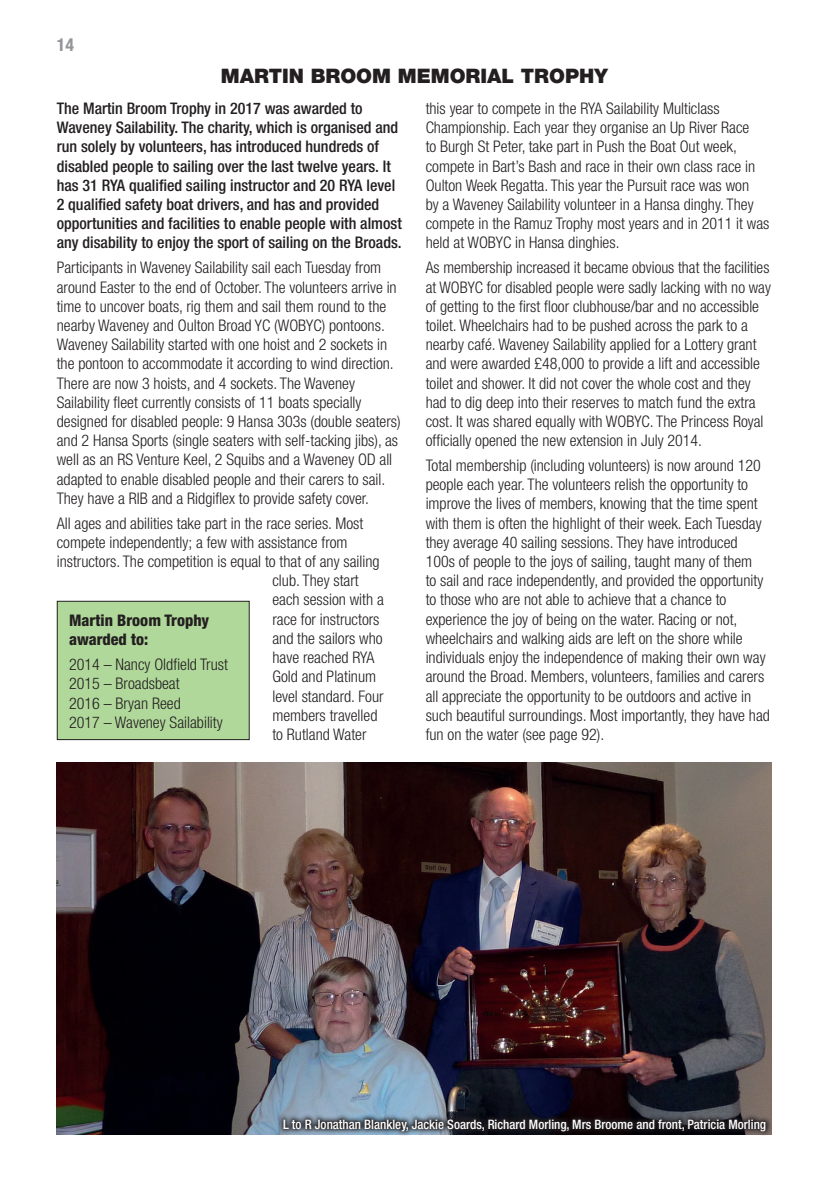
<style>
.page{position:relative;width:840px;height:1191px;background:#fff}
.page>*{position:absolute;margin:0;border:0;box-sizing:border-box;transform-origin:0 0}
.heading1_black{font:900 20px "Helvetica Neue";color:#231f20}
.t1{font:700 condensed 18px "Helvetica Neue";color:#939598}
.text{font:300 condensed 16px/19.2px "Helvetica Neue";color:#231f20}
.text-2{font:500 condensed 16px/19.2px "Helvetica Neue";color:#231f20}
.text_-_no_space_afte{font:300 condensed 16px "Helvetica Neue";color:#231f20}
.heading_2_black{font:800 condensed 16px/19.2px "Helvetica Neue";color:#231f20}
.photo_caption_white{font:500 condensed 13px "Helvetica Neue";color:#fff}
</style>
<div class="page">
<div style="left:57px;top:601px;width:192px;height:138px;background:#b1d89b"></div>
<div style="left:57px;top:601px;width:192px;height:139px;border:1px solid #231f20"></div>
<img style="left:57px;top:763px;width:714px;height:371px">
<svg style="left:277px;top:1113px;width:494px;height:23px;background:#3f4249"></svg>
<p class="t1" style="left:57px;top:30px;width:19px">14</p>
<p class="heading1_black" style="left:221px;top:64px;width:388px">MARTIN BROOM MEMORIAL TROPHY</p>
<p class="text-2" style="left:57px;top:98px;width:346px">The Martin Broom Trophy in 2017 was awarded to Waveney Sailability. The charity, which is organised and run solely by volunteers, has introduced hundreds of disabled people to sailing over the last twelve years. It has 31 RYA qualified sailing instructor and 20 RYA level 2 qualified safety boat drivers, and has and provided opportunities and facilities to enable people with almost any disability to enjoy the sport of sailing on the Broads.</p>
<p class="text" style="left:57px;top:258px;width:345px">Participants in Waveney Sailability sail each Tuesday from around Easter to the end of October. The volunteers arrive in time to uncover boats, rig them and sail them round to the nearby Waveney and Oulton Broad YC (WOBYC) pontoons.<br>Waveney Sailability started with one hoist and 2 sockets in the pontoon to accommodate it according to wind direction.<br>There are now 3 hoists, and 4 sockets. The Waveney Sailability fleet currently consists of 11 boats specially designed for disabled people: 9 Hansa 303s (double seaters) and 2 Hansa Sports (single seaters with self-tacking jibs), as well as an RS Venture Keel, 2 Squibs and a Waveney OD all adapted to enable disabled people and their carers to sail.<br>They have a RIB and a Ridgiflex to provide safety cover.</p>
<p class="text" style="left:57px;top:513px;width:308px">All ages and abilities take part in the race series. Most</p>
<p class="text" style="left:57px;top:532px;width:292px">compete independently; a few with assistance from</p>
<p class="text" style="left:57px;top:551px;width:324px">instructors. The competition is equal to that of any sailing</p>
<p class="text" style="left:272px;top:571px;width:88px">club. They start</p>
<p class="text" style="left:272px;top:590px;width:113px">each session with a</p>
<p class="text" style="left:272px;top:609px;width:108px">race for instructors</p>
<p class="text" style="left:272px;top:628px;width:112px">and the sailors who</p>
<p class="text" style="left:272px;top:647px;width:103px">have reached RYA</p>
<p class="text" style="left:272px;top:667px;width:105px">Gold and Platinum</p>
<p class="text" style="left:272px;top:686px;width:113px">level standard. Four</p>
<p class="text" style="left:272px;top:705px;width:106px">members travelled</p>
<p class="text" style="left:272px;top:724px;width:95px">to Rutland Water</p>
<p class="text" style="left:425px;top:99px;width:345px">this year to compete in the RYA Sailability Multiclass Championship. Each year they organise an Up River Race<br>to Burgh St Peter, take part in Push the Boat Out week, compete in Bart’s Bash and race in their own class race in Oulton Week Regatta. This year the Pursuit race was won<br>by a Waveney Sailability volunteer in a Hansa dinghy. They compete in the Ramuz Trophy most years and in 2011 it was held at WOBYC in Hansa dinghies.</p>
<p class="text" style="left:425px;top:258px;width:346px">As membership increased it became obvious that the facilities at WOBYC for disabled people were sadly lacking with no way of getting to the first floor clubhouse/bar and no accessible toilet. Wheelchairs had to be pushed across the park to a nearby café. Waveney Sailability applied for a Lottery grant and were awarded £48,000 to provide a lift and accessible toilet and shower. It did not cover the whole cost and they had to dig deep into their reserves to match fund the extra cost. It was shared equally with WOBYC. The Princess Royal officially opened the new extension in July 2014.</p>
<p class="text" style="left:425px;top:455px;width:345px">Total membership (including volunteers) is now around 120 people each year. The volunteers relish the opportunity to improve the lives of members, knowing that the time spent with them is often the highlight of their week. Each Tuesday they average 40 sailing sessions. They have introduced 100s of people to the joys of sailing, taught many of them<br>to sail and race independently, and provided the opportunity to those who are not able to achieve that a chance to experience the joy of being on the water. Racing or not, wheelchairs and walking aids are left on the shore while individuals enjoy the independence of making their own way around the Broad. Members, volunteers, families and carers all appreciate the opportunity to be outdoors and active in such beautiful surroundings. Most importantly, they have had fun on the water (see page 92).</p>
<p class="heading_2_black" style="left:69px;top:610px;width:142px">Martin Broom Trophy awarded to:</p>
<p class="text_-_no_space_afte" style="left:69px;top:655px;width:160px">2014 – Nancy Oldfield Trust</p>
<p class="text_-_no_space_afte" style="left:69px;top:674px;width:112px">2015 – Broadsbeat</p>
<p class="text_-_no_space_afte" style="left:69px;top:693px;width:113px">2016 – Bryan Reed</p>
<p class="text_-_no_space_afte" style="left:69px;top:713px;width:155px">2017 – Waveney Sailability</p>
<p class="photo_caption_white" style="left:283px;top:1116px;width:484px">L to R Jonathan Blankley, Jackie Soards, Richard Morling, Mrs Broome and front, Patricia Morling</p>
</div>
